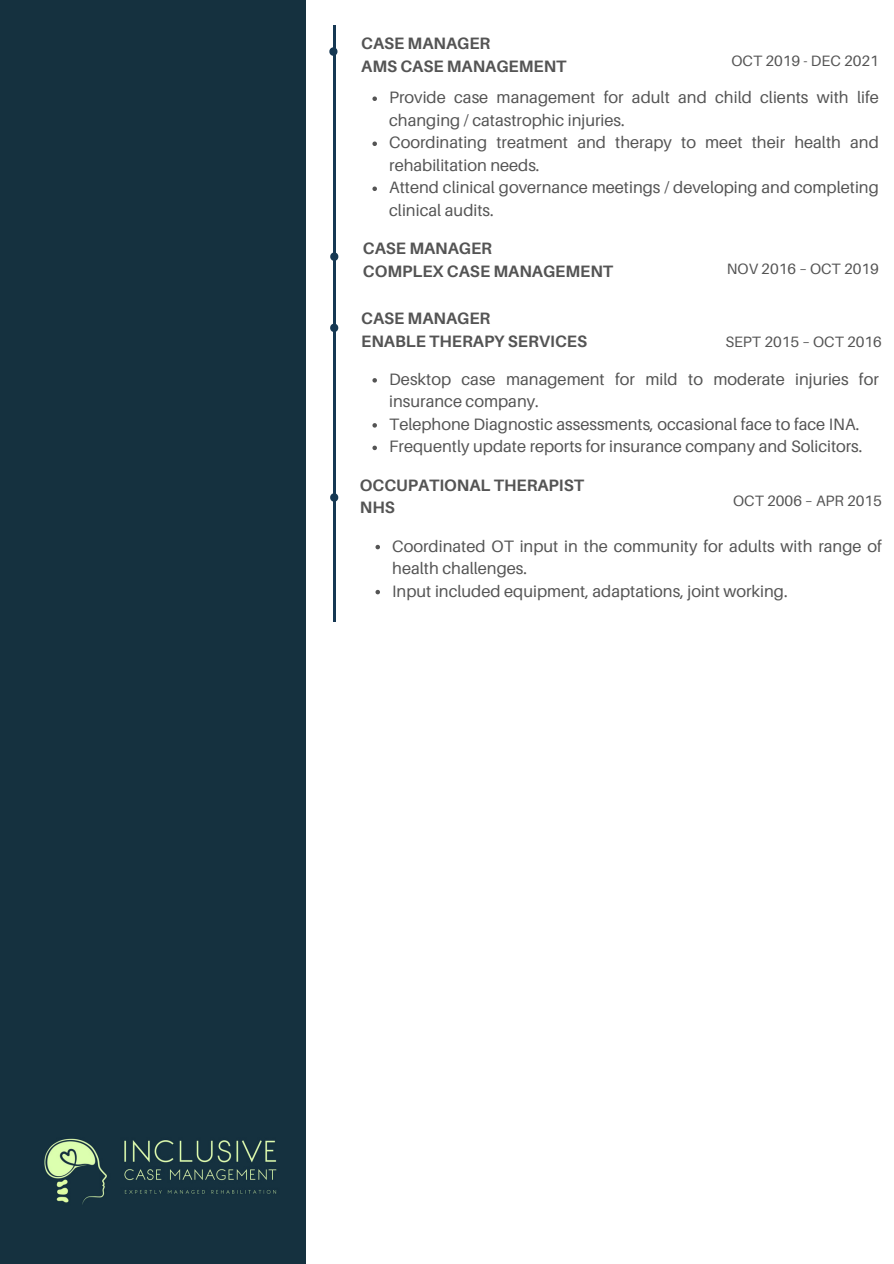
<style>
.page{position:relative;width:894px;height:1264px;background:#fff}
.page>*{position:absolute;margin:0;border:0;box-sizing:border-box;transform-origin:0 0}
.t1{font:16.5px/22.5px "Aileron";color:#545454}
.t2{font:700 16.5px/22.5px "Aileron";color:#545454}
.t3{font:15px "Aileron";color:#545454}
</style>
<div class="page">
<hr style="left:333px;top:25px;width:2px;height:596px;background:#163853">
<div style="left:0;top:0;width:305px;height:1263px;background:#15313f"></div>
<img style="left:44px;top:1138px;width:233px;height:67px">
<svg style="left:330px;top:252px;width:8px;height:9px"></svg>
<svg style="left:329px;top:47px;width:8px;height:9px"></svg>
<svg style="left:372px;top:96px;width:5px;height:5px"></svg>
<svg style="left:372px;top:141px;width:5px;height:5px"></svg>
<svg style="left:372px;top:186px;width:5px;height:5px"></svg>
<svg style="left:330px;top:323px;width:8px;height:9px"></svg>
<svg style="left:372px;top:378px;width:5px;height:4px"></svg>
<svg style="left:372px;top:423px;width:5px;height:4px"></svg>
<svg style="left:372px;top:445px;width:5px;height:5px"></svg>
<svg style="left:330px;top:493px;width:8px;height:8px"></svg>
<svg style="left:375px;top:545px;width:5px;height:4px"></svg>
<svg style="left:375px;top:590px;width:5px;height:4px"></svg>
<h1 class="t2" style="left:361px;top:32px;width:207px">CASE MANAGER<br>AMS CASE MANAGEMENT</h1>
<h2 class="t3" style="left:731px;top:52px;width:149px">OCT 2019 - DEC 2021</h2>
<p class="t1" style="left:389px;top:86px;width:491px">Provide case management for adult and child clients with life changing / catastrophic injuries.</p>
<p class="t1" style="left:389px;top:131px;width:491px">Coordinating treatment and therapy to meet their health and rehabilitation needs.</p>
<p class="t1" style="left:389px;top:176px;width:491px">Attend clinical governance meetings / developing and completing clinical audits.</p>
<h1 class="t2" style="left:363px;top:237px;width:252px">CASE MANAGER<br>COMPLEX CASE MANAGEMENT</h1>
<h2 class="t3" style="left:726px;top:259px;width:153px">NOV 2016 – OCT 2019</h2>
<h1 class="t2" style="left:361px;top:306px;width:227px">CASE MANAGER<br>ENABLE THERAPY SERVICES</h1>
<h2 class="t3" style="left:725px;top:333px;width:158px">SEPT 2015 – OCT 2016</h2>
<p class="t1" style="left:389px;top:367px;width:491px">Desktop case management for mild to moderate injuries for insurance company.</p>
<p class="t1" style="left:389px;top:412px;width:471px">Telephone Diagnostic assessments, occasional face to face INA.</p>
<p class="t1" style="left:389px;top:435px;width:474px">Frequently update reports for insurance company and Solicitors.</p>
<h1 class="t2" style="left:360px;top:473px;width:225px">OCCUPATIONAL THERAPIST<br>NHS</h1>
<h2 class="t3" style="left:733px;top:491px;width:150px">OCT 2006 – APR 2015</h2>
<p class="t1" style="left:392px;top:534px;width:491px">Coordinated OT input in the community for adults with range of health challenges.</p>
<p class="t1" style="left:392px;top:579px;width:397px">Input included equipment, adaptations, joint working.</p>
</div>
